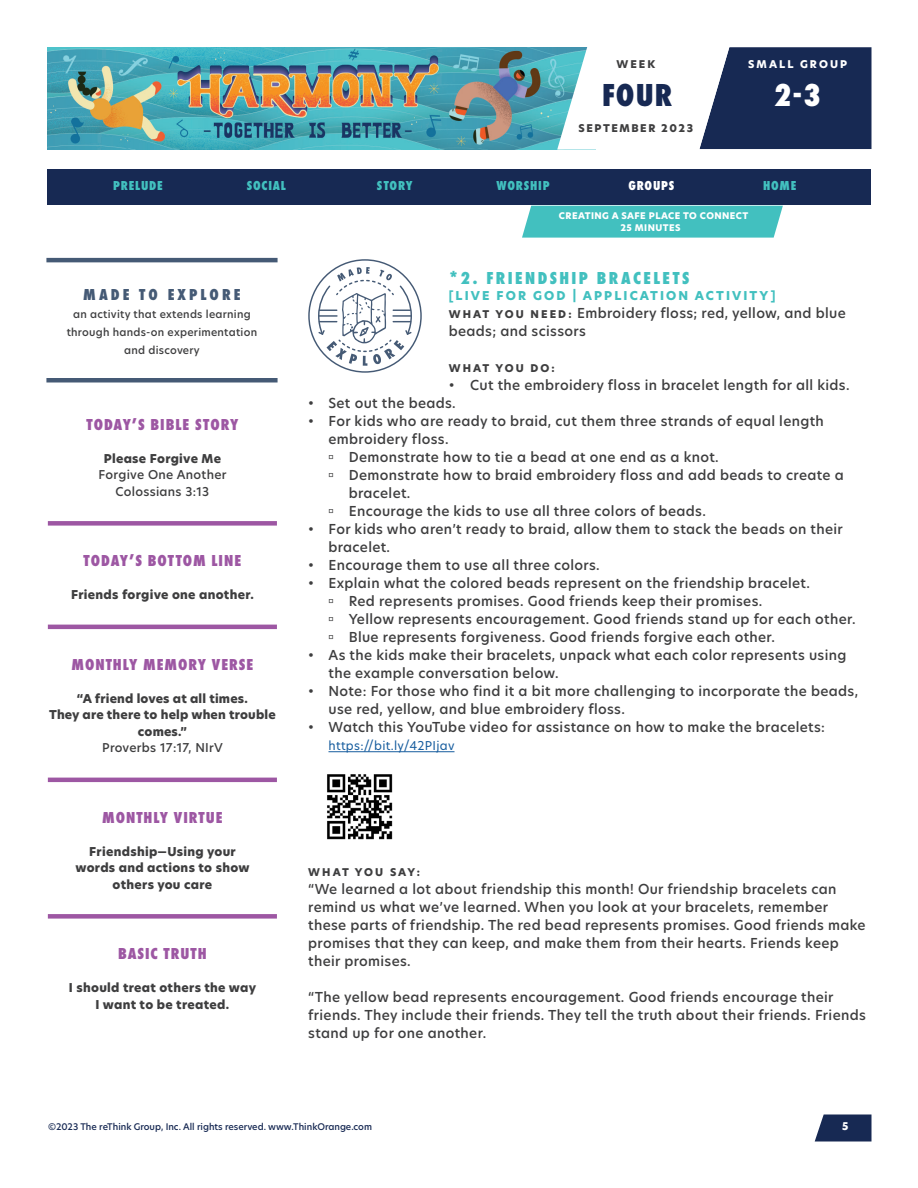
<style>
.page{position:relative;width:918px;height:1188px;background:#fff}
.page>*{position:absolute;margin:0;border:0;box-sizing:border-box;transform-origin:0 0}
.t1{font:800 33px "Futura PT Cond";color:#172953}
.t2{font:800 33px "Futura PT Cond";color:#fff}
.Paragraph_Style_1{font:800 18px "Futura PT Cond";letter-spacing:.135em;color:#42c0bf}
.t3{font:800 16.5px "Futura PT Cond";letter-spacing:.06em;color:#9d57a3}
.t4{font:800 16.5px "Futura PT Cond";letter-spacing:.185em;color:#455a75}
.Paragraph_Style_1-2{font:500 13.5px/18px "New Hero";letter-spacing:.025em;color:#3e3e3f}
.t5{font:800 13.5px "Futura PT Cond";letter-spacing:.06em;color:#42c0bf}
.t6{font:800 13.5px "Futura PT Cond";letter-spacing:.06em;color:#fff}
.t7{font:800 12px/16.5px "New Hero";letter-spacing:.025em;color:#3e3e3f;text-align:center}
.t8{font:500 12px/16.5px "New Hero";letter-spacing:.025em;color:#3e3e3f;text-align:center}
.Paragraph_Style_1-3{font:800 12px "New Hero";letter-spacing:.175em;color:#42c0bf}
.t9{font:12px "New Hero";letter-spacing:.025em;color:#175d9e}
.t10{font:500 10.5px/18px "New Hero";letter-spacing:.025em;color:#3e3e3f;text-align:center}
.Paragraph_Style_1-4{font:800 10.5px "New Hero";letter-spacing:.15em;color:#3e3e3f}
.t11{font:800 10.5px "New Hero";letter-spacing:.2em;color:#fff}
.Paragraph_Style_1-5{font:800 10.5px "New Hero";letter-spacing:.18em;color:#3e3e3f}
.Paragraph_Style_1-6{font:800 10.5px "New Hero";letter-spacing:.2em;color:#3e3e3f}
.t12{font:500 9px "New Hero";color:#172953}
.t13{font:800 9px/12px "New Hero";letter-spacing:.05em;color:#fff}
.s1{font-weight:800;font-size:10.5px}
</style>
<div class="page">
<img style="left:47px;top:47px;width:510px;height:102px">
<svg style="left:815px;top:1114px;width:57px;height:28px;background:#314166"></svg>
<svg style="left:557px;top:47px;width:315px;height:103px"></svg>
<div style="left:48px;top:521px;width:229px;height:5px;background:#9d57a3"></div>
<hr style="left:48px;top:625px;width:229px;height:4px;background:#9d57a3">
<hr style="left:48px;top:778px;width:229px;height:4px;background:#9d57a3">
<div style="left:48px;top:914px;width:229px;height:5px;background:#9d57a3"></div>
<div style="left:522px;top:206px;width:261px;height:32px;background:#42c0bf"></div>
<div style="left:47px;top:170px;width:824px;height:36px;background:#172953"></div>
<hr style="left:46px;top:378px;width:232px;height:4px;background:#455a75">
<hr style="left:46px;top:258px;width:232px;height:4px;background:#455a75">
<svg style="left:308px;top:259px;width:114px;height:114px"></svg>
<hr style="left:328px;top:751px;width:127px;height:1px;background:#175d9e">
<img style="left:327px;top:774px;width:66px;height:66px">
<p class="Paragraph_Style_1-4" style="left:616px;top:57px;width:40px">WEEK</p>
<h1 class="t1" style="left:602px;top:76px;width:72px">FOUR</h1>
<p class="Paragraph_Style_1-4" style="left:578px;top:121px;width:116px">SEPTEMBER 2023</p>
<p class="t11" style="left:748px;top:57px;width:101px">SMALL GROUP</p>
<h1 class="t2" style="left:774px;top:76px;width:49px">2-3</h1>
<p class="t5" style="left:113px;top:177px;width:51px">PRELUDE</p>
<p class="t5" style="left:247px;top:177px;width:41px">SOCIAL</p>
<p class="t5" style="left:377px;top:177px;width:37px">STORY</p>
<p class="t5" style="left:497px;top:177px;width:55px">WORSHIP</p>
<p class="t6" style="left:628px;top:177px;width:47px">GROUPS</p>
<p class="t5" style="left:763px;top:177px;width:35px">HOME</p>
<p class="t4" style="left:83px;top:285px;width:159px">MADE TO EXPLORE</p>
<p class="t10" style="left:67px;top:305px;width:192px">an activity that extends learning through hands-on experimentation and discovery</p>
<p class="t3" style="left:86px;top:414px;width:153px">TODAY’S BIBLE STORY</p>
<p class="t7" style="left:104px;top:450px;width:119px">Please Forgive Me</p>
<p class="t8" style="left:99px;top:466px;width:130px">Forgive One Another<br>Colossians 3:13</p>
<p class="t3" style="left:84px;top:551px;width:159px">TODAY’S BOTTOM LINE</p>
<p class="t7" style="left:71px;top:587px;width:184px">Friends forgive one another.</p>
<p class="t3" style="left:71px;top:654px;width:183px">MONTHLY MEMORY VERSE</p>
<p class="t7" style="left:49px;top:690px;width:228px">“A friend loves at all times.<br>They are there to help when trouble comes.”</p>
<p class="t8" style="left:102px;top:739px;width:122px">Proverbs 17:17, NIrV</p>
<p class="t3" style="left:102px;top:807px;width:122px">MONTHLY VIRTUE</p>
<p class="t7" style="left:76px;top:843px;width:176px">Friendship—Using your words and actions to show others you care</p>
<p class="t3" style="left:118px;top:944px;width:90px">BASIC TRUTH</p>
<p class="t7" style="left:69px;top:980px;width:189px">I should treat others the way<br>I want to be treated.</p>
<p class="t13" style="left:620px;top:210px;width:129px;text-indent:-61px">CREATING A SAFE PLACE TO CONNECT<br>25 MINUTES</p>
<p class="Paragraph_Style_1" style="left:449px;top:267px;width:242px">*2. FRIENDSHIP BRACELETS</p>
<p class="Paragraph_Style_1-3" style="left:449px;top:288px;width:328px">[LIVE FOR GOD | APPLICATION ACTIVITY]</p>
<p class="Paragraph_Style_1-2" style="left:449px;top:304px;width:399px"><span class="s1">W H AT YO U N E E D :</span> Embroidery floss; red, yellow, and blue beads; and scissors</p>
<p class="Paragraph_Style_1-6" style="left:449px;top:361px;width:108px">WHAT YOU DO:</p>
<p class="Paragraph_Style_1-2" style="left:449px;top:376px;width:402px">• Cut the embroidery floss in bracelet length for all kids.</p>
<p class="Paragraph_Style_1-2" style="left:308px;top:394px;width:149px">• Set out the beads.</p>
<p class="Paragraph_Style_1-2" style="left:328px;top:412px;width:497px;text-indent:-20px">• For kids who are ready to braid, cut them three strands of equal length embroidery floss.</p>
<p class="Paragraph_Style_1-2" style="left:349px;top:448px;width:372px">Demonstrate how to tie a bead at one end as a knot.</p>
<p class="Paragraph_Style_1-2" style="left:349px;top:466px;width:497px">Demonstrate how to braid embroidery floss and add beads to create a bracelet.</p>
<p class="Paragraph_Style_1-2" style="left:349px;top:502px;width:359px">Encourage the kids to use all three colors of beads.</p>
<p class="Paragraph_Style_1-2" style="left:328px;top:520px;width:516px;text-indent:-20px">• For kids who aren’t ready to braid, allow them to stack the beads on their bracelet.</p>
<p class="Paragraph_Style_1-2" style="left:308px;top:556px;width:293px">• Encourage them to use all three colors.</p>
<p class="Paragraph_Style_1-2" style="left:308px;top:574px;width:503px">• Explain what the colored beads represent on the friendship bracelet.</p>
<p class="Paragraph_Style_1-2" style="left:349px;top:592px;width:415px">Red represents promises. Good friends keep their promises.</p>
<p class="Paragraph_Style_1-2" style="left:349px;top:610px;width:508px">Yellow represents encouragement. Good friends stand up for each other.</p>
<p class="Paragraph_Style_1-2" style="left:349px;top:628px;width:428px">Blue represents forgiveness. Good friends forgive each other.</p>
<p class="Paragraph_Style_1-2" style="left:328px;top:646px;width:519px;text-indent:-20px">• As the kids make their bracelets, unpack what each color represents using the example conversation below.</p>
<p class="Paragraph_Style_1-2" style="left:328px;top:682px;width:531px;text-indent:-20px">• Note: For those who find it a bit more challenging to incorporate the beads, use red, yellow, and blue embroidery floss.</p>
<p class="Paragraph_Style_1-2" style="left:308px;top:718px;width:518px">• Watch this YouTube video for assistance on how to make the bracelets:</p>
<p class="t9" style="left:328px;top:738px;width:128px">https://bit.ly/42PIjav</p>
<p class="Paragraph_Style_1-5" style="left:308px;top:865px;width:113px">WHAT YOU SAY:</p>
<p class="Paragraph_Style_1-2" style="left:308px;top:880px;width:559px">“We learned a lot about friendship this month! Our friendship bracelets can remind us what we’ve learned. When you look at your bracelets, remember these parts of friendship. The red bead represents promises. Good friends make promises that they can keep, and make them from their hearts. Friends keep their promises.</p>
<p class="Paragraph_Style_1-2" style="left:308px;top:988px;width:559px">“The yellow bead represents encouragement. Good friends encourage their friends. They include their friends. They tell the truth about their friends. Friends stand up for one another.</p>
<p class="t12" style="left:48px;top:1120px;width:326px">©2023 The reThink Group, Inc. All rights reserved. www.ThinkOrange.com</p>
<p class="t11" style="left:842px;top:1118px;width:8px">5</p>
</div>
